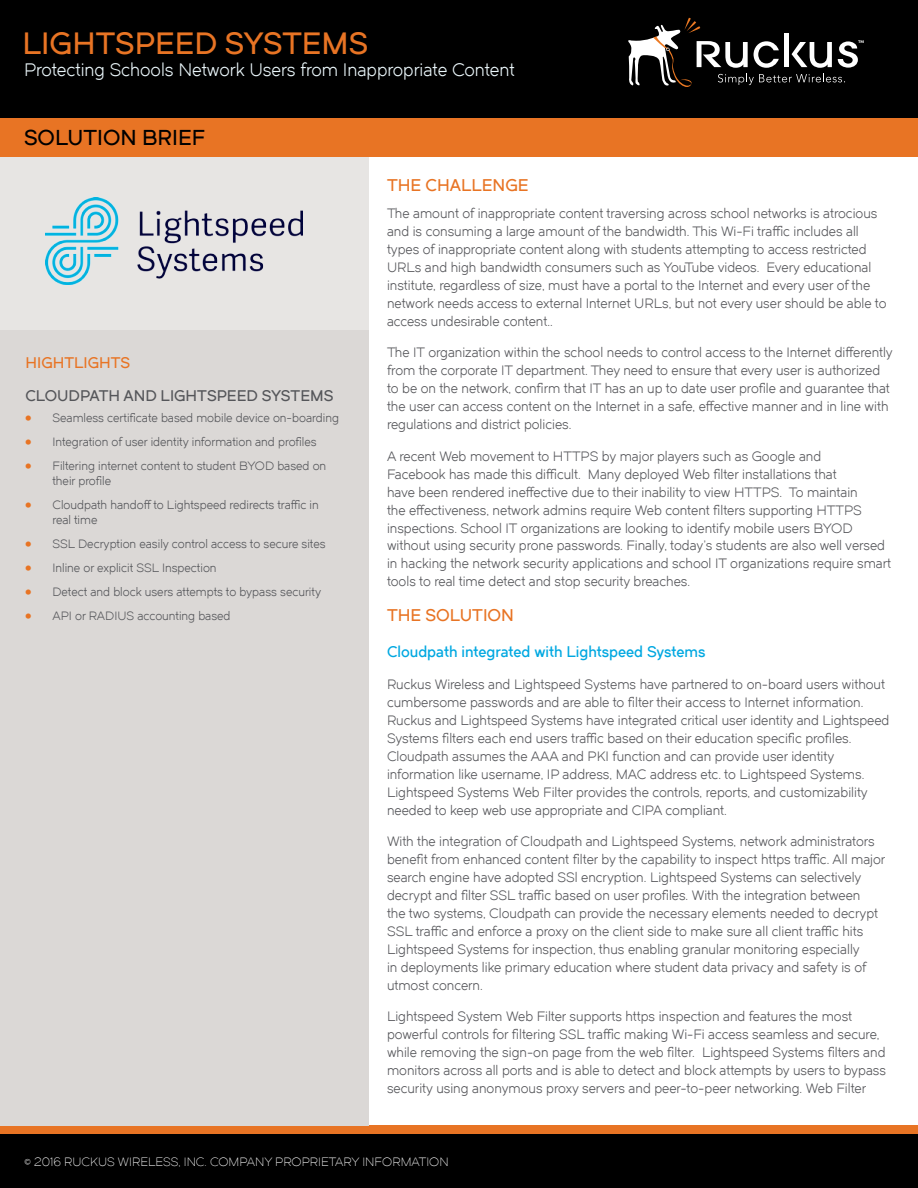
<style>
.page{position:relative;width:918px;height:1188px;background:#fff}
.page>*{position:absolute;margin:0;border:0;box-sizing:border-box;transform-origin:0 0}
.t1{font:30px "Dual 600";color:#e87424}
.t2{font:21px "Dual 600";color:#000}
.t3{font:18px "Dual 400";color:#eaf6fa}
.t4{font:16.5px "Dual 600";color:#e87424}
.t5{font:15px "Dual 600";color:#00a8e1}
.t6{font:15px "Dual 600";color:#55565a}
.t7{font:15px "Dual 600";color:#e87424}
.t8{font:13.5px/18px "Dual 400";color:#55565a}
.t9{font:12px/15px "Dual 400";color:#55565a}
.t10{font:12px "Dual 300";color:#fff}
.s1{font-family:"Helvetica";font-size:16.5px;color:#e87424}
</style>
<div class="page">
<div style="left:0;top:157px;width:369px;height:173px;background:#e7e5e3"></div>
<img style="left:46px;top:198px;width:256px;height:86px">
<div style="left:0;top:1126px;width:918px;height:8px;background:#e87424"></div>
<div style="left:0;top:1134px;width:918px;height:54px;background:#000"></div>
<div style="left:0;top:330px;width:369px;height:796px;background:#dbd8d6"></div>
<div style="left:0;top:0;width:918px;height:126px;background:#000"></div>
<svg style="left:628px;top:18px;width:236px;height:69px"></svg>
<div style="left:0;top:118px;width:918px;height:39px;background:#e87424"></div>
<h1 class="t1" style="left:22px;top:25px;width:347px">LIGHTSPEED SYSTEMS</h1>
<h3 class="t3" style="left:24px;top:59px;width:492px">Protecting Schools Network Users from Inappropriate Content</h3>
<h2 class="t2" style="left:24px;top:124px;width:183px">SOLUTION BRIEF</h2>
<p class="t7" style="left:26px;top:353px;width:106px">HIGHTLIGHTS</p>
<p class="t6" style="left:26px;top:386px;width:310px">CLOUDPATH AND LIGHTSPEED SYSTEMS</p>
<p class="t9" style="left:26px;top:411px;width:315px"><span class="s1">•</span> Seamless certificate based mobile device on-boarding</p>
<p class="t9" style="left:26px;top:435px;width:293px"><span class="s1">•</span> Integration of user identity information and profiles</p>
<p class="t9" style="left:52px;top:459px;width:275px;text-indent:-27px"><span class="s1">•</span> Filtering internet content to student BYOD based on their profile</p>
<p class="t9" style="left:52px;top:498px;width:268px;text-indent:-27px"><span class="s1">•</span> Cloudpath handoff to Lightspeed redirects traffic in real time</p>
<p class="t9" style="left:26px;top:537px;width:302px"><span class="s1">•</span> SSL Decryption easily control access to secure sites</p>
<p class="t9" style="left:26px;top:561px;width:193px"><span class="s1">•</span> Inline or explicit SSL Inspection</p>
<p class="t9" style="left:26px;top:585px;width:297px"><span class="s1">•</span> Detect and block users attempts to bypass security</p>
<p class="t9" style="left:26px;top:609px;width:207px"><span class="s1">•</span> API or RADIUS accounting based</p>
<p class="t4" style="left:387px;top:174px;width:143px">THE CHALLENGE</p>
<p class="t8" style="left:387px;top:204px;width:501px">The amount of inappropriate content traversing across school networks is atrocious and is consuming a large amount of the bandwidth. This Wi-Fi traffic includes all types of inappropriate content along with students attempting to access restricted URLs and high bandwidth consumers such as YouTube videos. Every educational institute, regardless of size, must have a portal to the Internet and every user of the network needs access to external Internet URLs, but not every user should be able to access undesirable content..</p>
<p class="t8" style="left:387px;top:343px;width:507px">The IT organization within the school needs to control access to the Internet differently from the corporate IT department. They need to ensure that every user is authorized to be on the network, confirm that IT has an up to date user profile and guarantee that the user can access content on the Internet in a safe, effective manner and in line with regulations and district policies.</p>
<p class="t8" style="left:387px;top:447px;width:506px">A recent Web movement to HTTPS by major players such as Google and<br>Facebook has made this difficult. Many deployed Web filter installations that<br>have been rendered ineffective due to their inability to view HTTPS. To maintain<br>the effectiveness, network admins require Web content filters supporting HTTPS inspections. School IT organizations are looking to identify mobile users BYOD without using security prone passwords. Finally, today’s students are also well versed in hacking the network security applications and school IT organizations require smart tools to real time detect and stop security breaches.</p>
<p class="t4" style="left:387px;top:605px;width:129px">THE SOLUTION</p>
<p class="t5" style="left:387px;top:642px;width:320px">Cloudpath integrated with Lightspeed Systems</p>
<p class="t8" style="left:387px;top:675px;width:504px">Ruckus Wireless and Lightspeed Systems have partnered to on-board users without cumbersome passwords and are able to filter their access to Internet information.<br>Ruckus and Lightspeed Systems have integrated critical user identity and Lightspeed Systems filters each end users traffic based on their education specific profiles.<br>Cloudpath assumes the AAA and PKI function and can provide user identity information like username, IP address, MAC address etc. to Lightspeed Systems.<br>Lightspeed Systems Web Filter provides the controls, reports, and customizability needed to keep web use appropriate and CIPA compliant.</p>
<p class="t8" style="left:387px;top:832px;width:500px">With the integration of Cloudpath and Lightspeed Systems, network administrators benefit from enhanced content filter by the capability to inspect https traffic. All major search engine have adopted SSl encryption. Lightspeed Systems can selectively decrypt and filter SSL traffic based on user profiles. With the integration between<br>the two systems, Cloudpath can provide the necessary elements needed to decrypt SSL traffic and enforce a proxy on the client side to make sure all client traffic hits Lightspeed Systems for inspection, thus enabling granular monitoring especially<br>in deployments like primary education where student data privacy and safety is of utmost concern.</p>
<p class="t8" style="left:387px;top:1008px;width:501px">Lightspeed System Web Filter supports https inspection and features the most powerful controls for filtering SSL traffic making Wi-Fi access seamless and secure, while removing the sign-on page from the web filter. Lightspeed Systems filters and monitors across all ports and is able to detect and block attempts by users to bypass security using anonymous proxy servers and peer-to-peer networking. Web Filter</p>
<p class="t10" style="left:24px;top:1154px;width:426px">© 2016 RUCKUS WIRELESS, INC. COMPANY PROPRIETARY INFORMATION</p>
</div>
